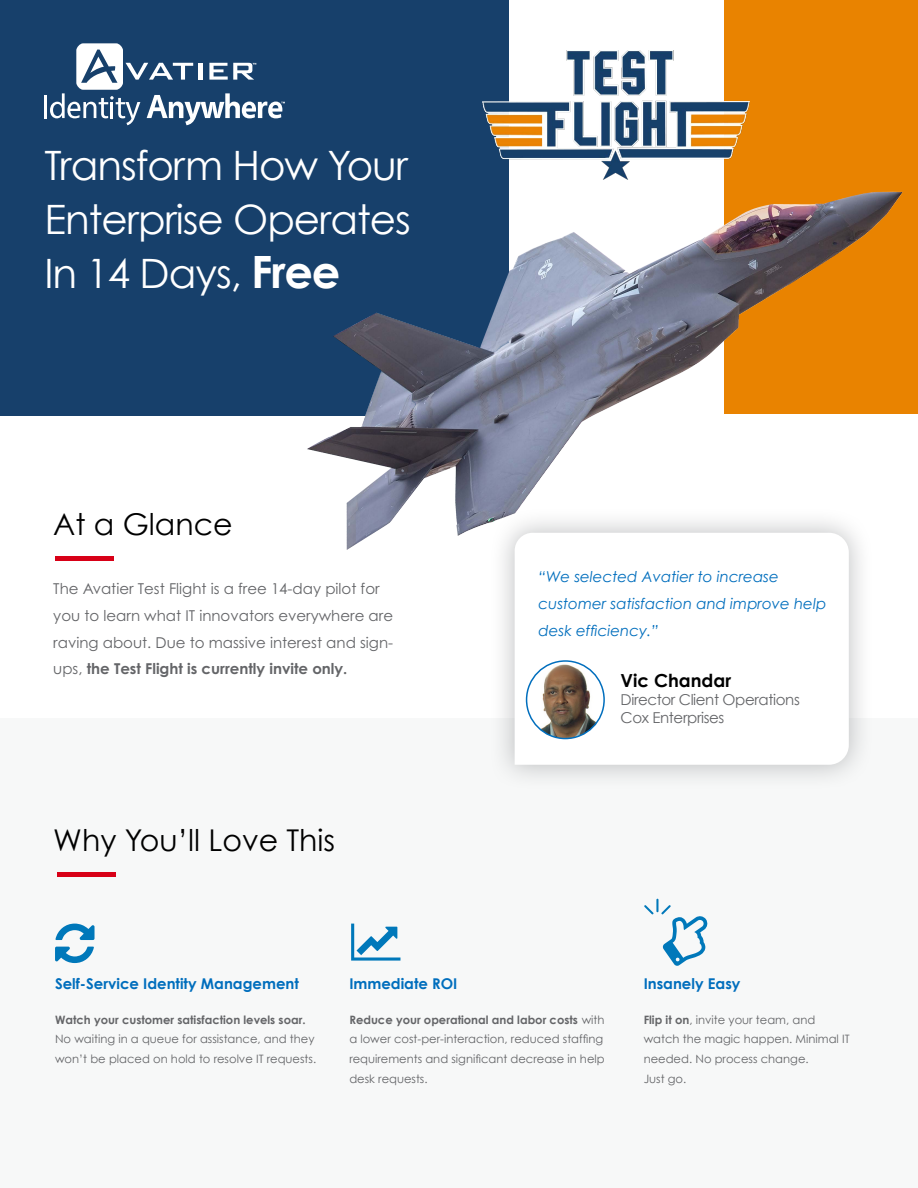
<style>
.page{position:relative;width:918px;height:1188px;background:#fff}
.page>*{position:absolute;margin:0;border:0;box-sizing:border-box;transform-origin:0 0}
.t1{font:40.5px/54px "Century Gothic";letter-spacing:-.025em;color:#fff;text-align:justify}
.t2{font:30px "Century Gothic";color:#000}
.t3{font:700 18px "Century Gothic";color:#000}
.t4{font:15px/26.7px "Century Gothic Pro";color:#646568}
.t5{font:italic 15px/27px "Century Gothic";color:#006ebd}
.t6{font:15px/18px "Century Gothic";letter-spacing:-.025em;color:#646568}
.t7{font:700 14.85px "Century Gothic";color:#006ebd}
.t8{font:11.55px/19.8px "Century Gothic";color:#646568}
.t9{font:700 11.55px "Century Gothic";color:#646568}
.s1{font-weight:700;font-size:44.55px}
.s2{font-weight:700}
</style>
<div class="page">
<div style="left:303px;top:0;width:615px;height:428px;background:#e98300"></div>
<div style="left:1px;top:414px;width:917px;height:476px;background:#fff"></div>
<div style="left:0;top:0;width:621px;height:415px;background:#17406b"></div>
<div style="left:509px;top:0;width:215px;height:428px;background:#fff"></div>
<div style="left:1px;top:718px;width:917px;height:470px;background:#f7f8f8"></div>
<div style="left:55px;top:556px;width:59px;height:5px;background:#d80017"></div>
<div style="left:57px;top:872px;width:58px;height:5px;background:#d80017"></div>
<svg style="left:55px;top:947px;width:39px;height:16px"></svg>
<svg style="left:56px;top:924px;width:39px;height:16px"></svg>
<svg style="left:351px;top:924px;width:49px;height:37px"></svg>
<svg style="left:644px;top:899px;width:64px;height:67px"></svg>
<hr style="left:44px;top:95px;width:3px;height:23px;background:#fff">
<svg style="left:50px;top:43px;width:235px;height:82px"></svg>
<div style="left:489px;top:507px;width:385px;height:283px;background:#818386;opacity:.49"></div>
<svg style="left:515px;top:559px;width:334px;height:206px"></svg>
<img style="left:527px;top:661px;width:77px;height:78px;border-radius:39px">
<div style="left:526px;top:660px;width:79px;height:79px;border:2px solid #006ebd;border-radius:50%"></div>
<img style="left:482px;top:51px;width:268px;height:129px">
<img style="left:300px;top:191px;width:603px;height:368px">
<h1 class="t1" style="left:44px;top:138px;width:368px">Transform How Your Enterprise Operates In 14 Days, <span class="s1">Free</span></h1>
<h2 class="t2" style="left:53px;top:506px;width:181px">At a Glance</h2>
<p class="t4" style="left:53px;top:576px;width:341px">The Avatier Test Flight is a free 14-day pilot for you to learn what IT innovators everywhere are raving about. Due to massive interest and sign&shy;ups, <span class="s2">the Test Flight is currently invite only.</span></p>
<h2 class="t2" style="left:53px;top:822px;width:283px">Why You’ll Love This</h2>
<p class="t5" style="left:539px;top:563px;width:289px">“We selected Avatier to increase customer satisfaction and improve help desk efficiency.”</p>
<h3 class="t3" style="left:621px;top:669px;width:112px">Vic Chandar</h3>
<p class="t6" style="left:621px;top:690px;width:181px">Director Client Operations<br>Cox Enterprises</p>
<p class="t7" style="left:55px;top:974px;width:245px">Self-Service Identity Management</p>
<p class="t9" style="left:55px;top:1012px;width:252px">Watch your customer satisfaction levels soar.</p>
<p class="t8" style="left:55px;top:1029px;width:263px">No waiting in a queue for assistance, and they won’t be placed on hold to resolve IT requests.</p>
<p class="t7" style="left:349px;top:974px;width:110px">Immediate ROI</p>
<p class="t8" style="left:349px;top:1009px;width:257px"><span class="s2">Reduce your operational and labor costs</span> with a lower cost-per-interaction, reduced staffing requirements and significant decrease in help desk requests.</p>
<p class="t7" style="left:644px;top:974px;width:98px">Insanely Easy</p>
<p class="t8" style="left:644px;top:1009px;width:207px"><span class="s2">Flip it on</span>, invite your team, and watch the magic happen. Minimal IT needed. No process change.<br>Just go.</p>
</div>
